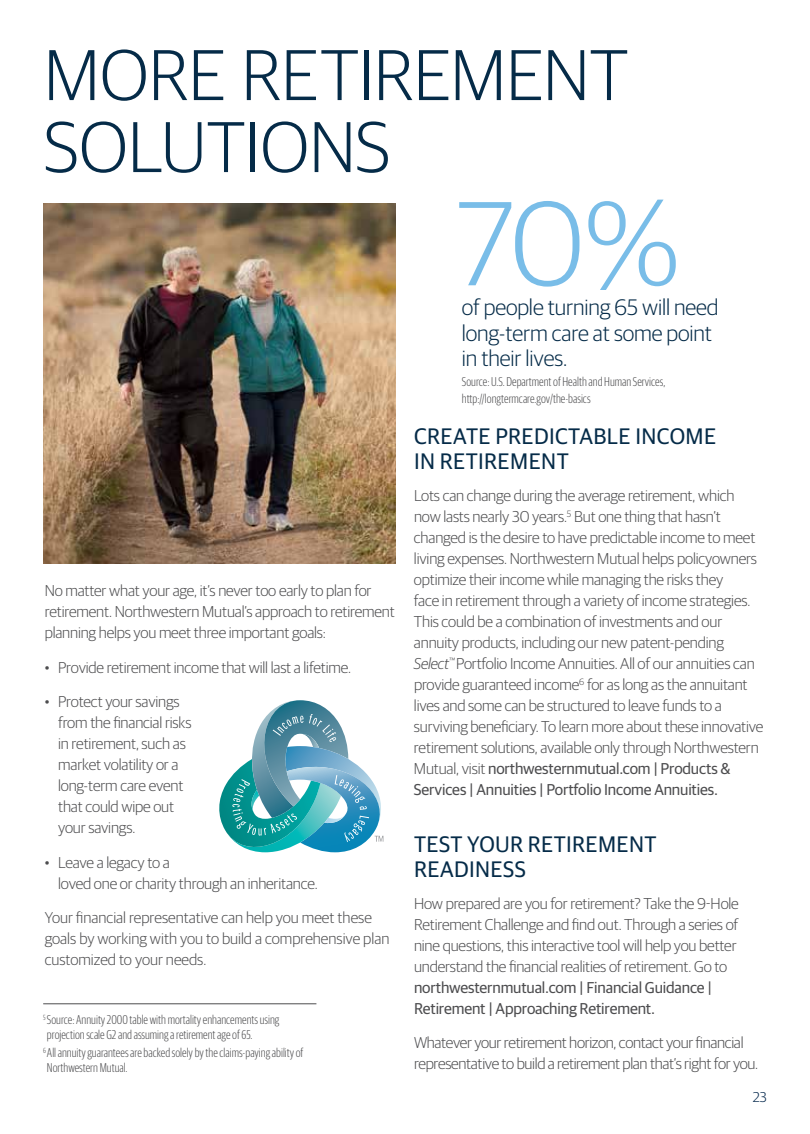
<style>
.page{position:relative;width:810px;height:1134px;background:#fff}
.page>*{position:absolute;margin:0;border:0;box-sizing:border-box;transform-origin:0 0}
.t1{font:300 120px "Guardian Sans";color:#79bde8}
.t2{font:300 72px/72px "Guardian Sans";color:#052b48}
.t3{font:22.5px/25.5px "Guardian Sans";letter-spacing:.015em;color:#052b48}
.t4{font:300 22.5px/25.5px "Guardian Sans";letter-spacing:-.005em;color:#052b48}
.t5{font:300 15.75px/21px "Guardian Sans";letter-spacing:-.01em;color:#4d4d4f}
.t6{font:15.75px/21px "Guardian Sans";letter-spacing:-.01em;color:#4d4d4f}
.t7{font:300 14.25px "Guardian Sans";color:#00254a}
.t8{font:300 12.75px/15px "Guardian Sans X Cond";color:#4d4d4f}
.s1{font-style:italic}
.s2{font-weight:400}
</style>
<div class="page">
<hr style="left:43px;top:1003px;width:273px;height:1px;background:#4d4d4f">
<svg style="left:219px;top:700px;width:165px;height:153px"></svg>
<img style="left:43px;top:204px;width:353px;height:360px">
<h2 class="t2" style="left:44px;top:34px;width:586px">More retirement solutions</h2>
<p class="t5" style="left:45px;top:579px;width:352px">No matter what your age, it’s never too early to plan for retirement. Northwestern Mutual’s approach to retirement planning helps you meet three important goals:</p>
<p class="t5" style="left:45px;top:656px;width:308px">• Provide retirement income that will last a lifetime.</p>
<p class="t5" style="left:58px;top:690px;width:135px;text-indent:-13px">• Protect your savings from the financial risks in retirement, such as market volatility or a long-term care event that could wipe out your savings.</p>
<p class="t5" style="left:58px;top:851px;width:261px;text-indent:-13px">• Leave a legacy to a<br>loved one or charity through an inheritance.</p>
<p class="t5" style="left:45px;top:906px;width:346px">Your financial representative can help you meet these goals by working with you to build a comprehensive plan customized to your needs.</p>
<p class="t8" style="left:43px;top:1012px;width:238px"><sup>5</sup> Source: Annuity 2000 table with mortality enhancements using projection scale G2 and assuming a retirement age of 65.</p>
<p class="t8" style="left:43px;top:1045px;width:262px"><sup>6</sup>All annuity guarantees are backed solely by the claims-paying ability of<br>Northwestern Mutual.</p>
<h1 class="t1" style="left:457px;top:161px;width:225px">70%</h1>
<h3 class="t4" style="left:462px;top:293px;width:258px">of people turning 65 will need long-term care at some point in their lives.</h3>
<p class="t8" style="left:462px;top:373px;width:205px;line-height:16.2px">Source: U.S. Department of Health and Human Services, http://longtermcare.gov/the-basics</p>
<h3 class="t3" style="left:414px;top:421px;width:304px">Create predictable income in retirement</h3>
<p class="t5" style="left:414px;top:484px;width:351px">Lots can change during the average retirement, which now lasts nearly 30 years.<sup>5</sup> But one thing that hasn’t changed is the desire to have predictable income to meet living expenses. Northwestern Mutual helps policyowners optimize their income while managing the risks they<br>face in retirement through a variety of income strategies.<br>This could be a combination of investments and our annuity products, including our new patent-pending <span class="s1">Select</span><sup>™</sup> Portfolio I ncome Annuities. All of our annuities can provide guaranteed income<sup>6</sup> for as long as the annuitant lives and some can be structured to leave funds to a surviving beneficiary. To learn more about these innovative retirement solutions, available only through Northwestern Mutual, visit <span class="s2">northwesternmutual.com | Products &amp; Services | Annuities | Portfolio I ncome Annuities.</span></p>
<h3 class="t3" style="left:414px;top:829px;width:244px">Test your retirement readiness</h3>
<p class="t5" style="left:414px;top:892px;width:326px">How prepared are you for retirement? Take the 9-Hole Retirement Challenge and find out. Through a series of nine questions, this interactive tool will help you better understand the financial realities of retirement. Go to</p>
<p class="t6" style="left:414px;top:976px;width:299px">northwesternmutual.com | Financial Guidance |<br>Retirement | Approaching Retirement.</p>
<p class="t5" style="left:414px;top:1031px;width:346px">Whatever your retirement horizon, contact your financial representative to build a retirement plan that’s right for you.</p>
<p class="t7" style="left:753px;top:1087px;width:16px">23</p>
</div>
